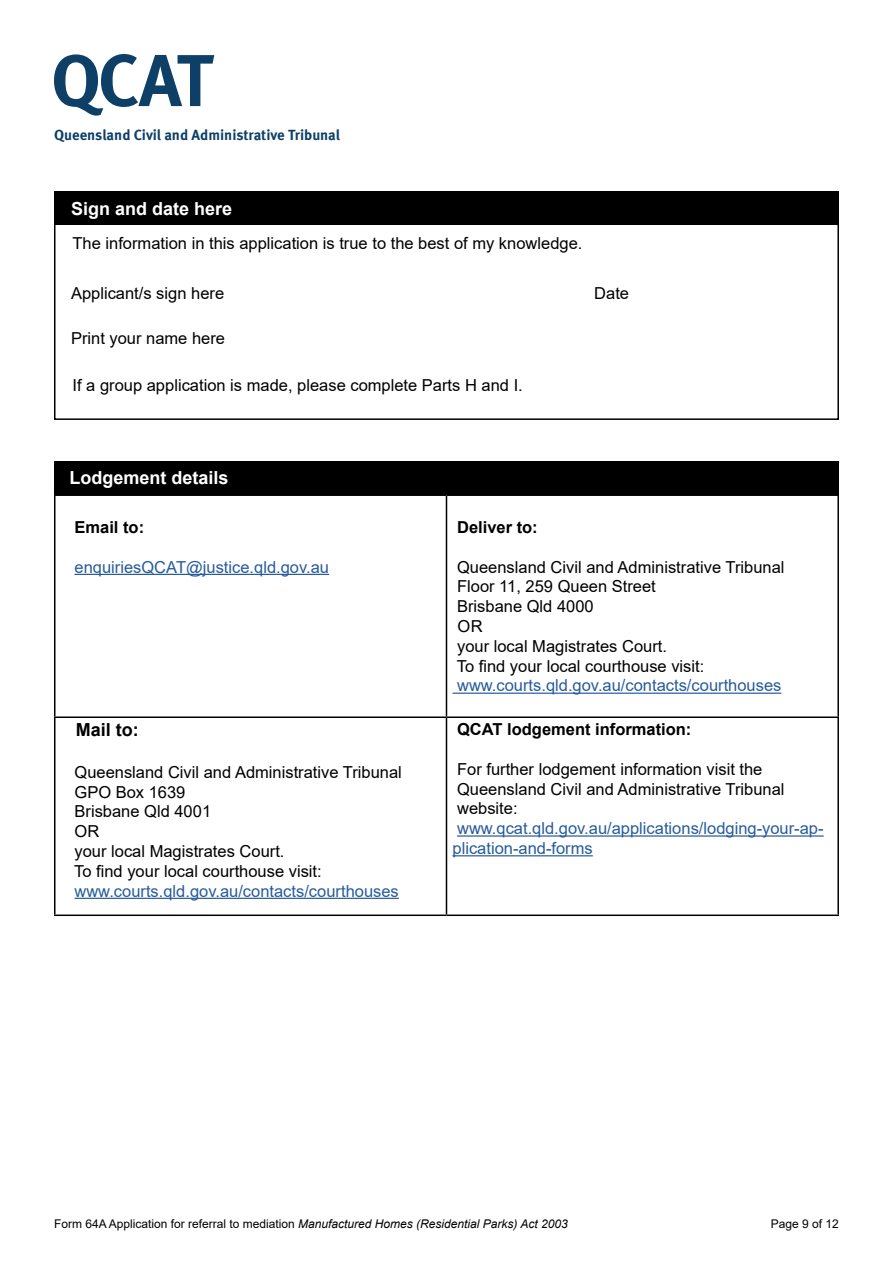
<style>
.page{position:relative;width:893px;height:1263px;background:#fff}
.page>*{position:absolute;margin:0;border:0;box-sizing:border-box;transform-origin:0 0}
.t1{font:700 18px "Arial";color:#fff}
.t2{font:700 18px "Arial";color:#000}
.t3{font:16.5px/19.8px "Arial";color:#000}
.t4{font:16.5px/19.8px "Arial";color:#275b9b}
.t5{font:700 16.5px "Arial";color:#000}
.t6{font:700 14.7px "Meta Pro";letter-spacing:-.005em;color:#0d3f67}
.t7{font:italic 12px "Arial";color:#000}
.t8{font:12px "Arial";color:#000}
.s1{font-style:normal}
</style>
<div class="page">
<svg style="left:54px;top:54px;width:160px;height:62px"></svg>
<div style="left:54px;top:461px;width:785px;height:33px;background:#000"></div>
<hr style="left:54px;top:494px;width:392px;height:2px;background:#000">
<hr style="left:54px;top:496px;width:2px;height:220px;background:#000">
<hr style="left:446px;top:494px;width:393px;height:2px;background:#000">
<hr style="left:446px;top:496px;width:1px;height:220px;background:#000">
<hr style="left:837px;top:496px;width:2px;height:220px;background:#000">
<hr style="left:54px;top:716px;width:392px;height:2px;background:#000">
<hr style="left:54px;top:718px;width:2px;height:196px;background:#000">
<hr style="left:446px;top:716px;width:393px;height:2px;background:#000">
<hr style="left:446px;top:718px;width:1px;height:196px;background:#000">
<hr style="left:837px;top:718px;width:2px;height:196px;background:#000">
<hr style="left:54px;top:914px;width:392px;height:2px;background:#000">
<hr style="left:446px;top:914px;width:393px;height:2px;background:#000">
<hr style="left:75px;top:574px;width:254px;height:1px;background:#275b9b">
<hr style="left:452px;top:693px;width:329px;height:1px;background:#275b9b">
<hr style="left:75px;top:898px;width:324px;height:1px;background:#275b9b">
<hr style="left:457px;top:835px;width:367px;height:2px;background:#275b9b">
<hr style="left:452px;top:855px;width:141px;height:1px;background:#275b9b">
<div style="left:54px;top:191px;width:785px;height:34px;background:#000"></div>
<div style="left:54px;top:223px;width:785px;height:197px;border:2px solid #000"></div>
<p class="t6" style="left:54px;top:123px;width:287px">Queensland Civil and Administrative Tribunal</p>
<p class="t1" style="left:71px;top:196px;width:163px">Sign and date here</p>
<p class="t3" style="left:73px;top:233px;width:511px">The information in this application is true to the best of my knowledge.</p>
<p class="t3" style="left:71px;top:283px;width:155px">Applicant/s sign here</p>
<p class="t3" style="left:594px;top:283px;width:36px">Date</p>
<p class="t3" style="left:71px;top:328px;width:156px">Print your name here</p>
<p class="t3" style="left:73px;top:375px;width:452px">If a group application is made, please complete Parts H and I.</p>
<p class="t1" style="left:70px;top:465px;width:161px">Lodgement details</p>
<p class="t5" style="left:75px;top:516px;width:71px">Email to:</p>
<p class="t4" style="left:74px;top:557px;width:256px">enquiriesQCAT@justice.qld.gov.au</p>
<p class="t2" style="left:76px;top:717px;width:64px">Mail to:</p>
<p class="t3" style="left:74px;top:762px;width:329px">Queensland Civil and Administrative Tribunal<br>GPO Box 1639<br>Brisbane Qld 4001<br>OR<br>your local Magistrates Court.<br>To find your local courthouse visit:</p>
<p class="t4" style="left:74px;top:881px;width:326px">www.courts.qld.gov.au/contacts/courthouses</p>
<p class="t5" style="left:457px;top:516px;width:82px">Deliver to:</p>
<p class="t3" style="left:457px;top:557px;width:329px">Queensland Civil and Administrative Tribunal<br>Floor 11, 259 Queen Street<br>Brisbane Qld 4000<br>OR<br>your local Magistrates Court.<br>To find your local courthouse visit:</p>
<p class="t4" style="left:457px;top:676px;width:326px">www.courts.qld.gov.au/contacts/courthouses</p>
<p class="t5" style="left:457px;top:718px;width:236px">QCAT lodgement information:</p>
<p class="t3" style="left:457px;top:759px;width:329px">For further lodgement information visit the<br>Queensland Civil and Administrative Tribunal website:</p>
<p class="t4" style="left:452px;top:818px;width:373px">www.qcat.qld.gov.au/applications/lodging-your-ap&shy;plication-and-forms</p>
<p class="t7" style="left:54px;top:1216px;width:515px"><span class="s1">Form 64A Application for referral to mediation</span> Manufactured Homes (Residential Parks) Act 2003</p>
<p class="t8" style="left:771px;top:1215px;width:70px">Page 9 of 12</p>
</div>
